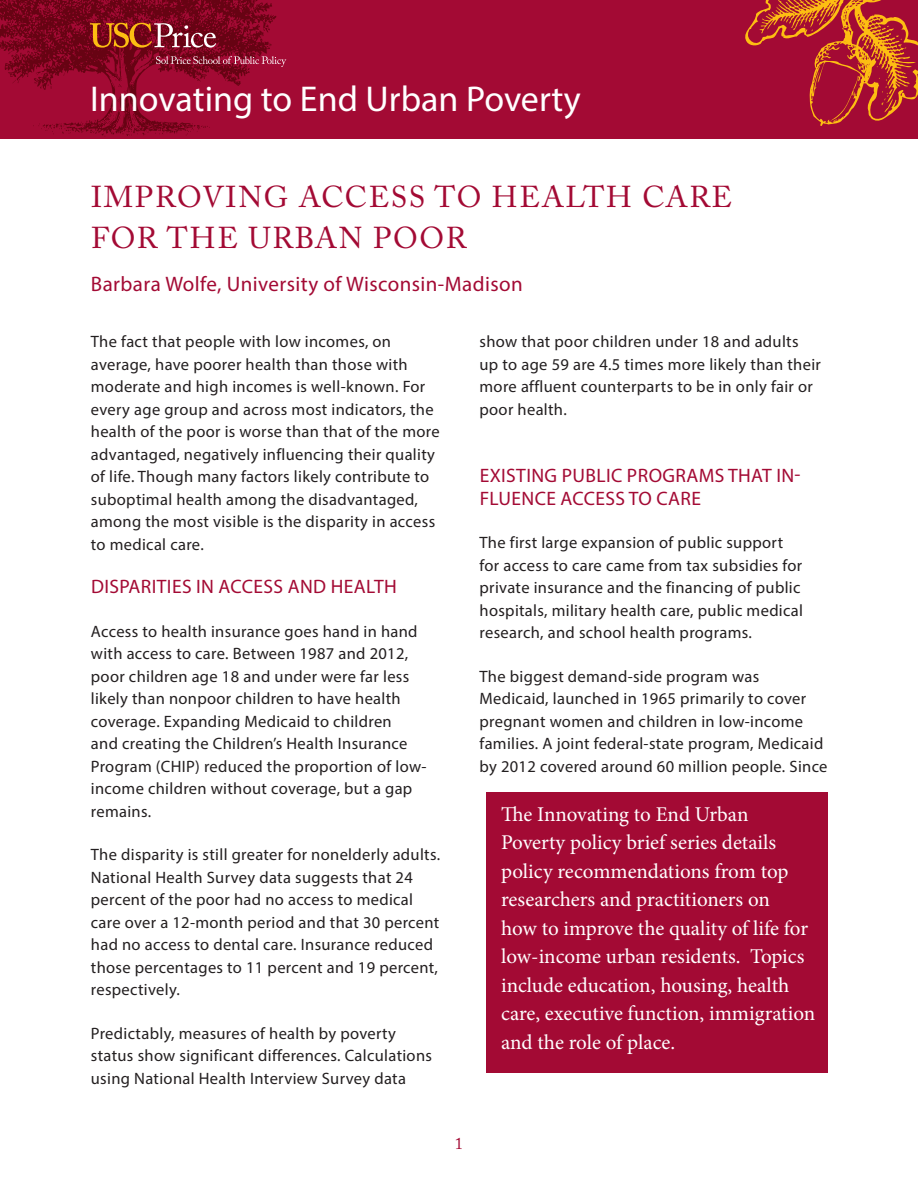
<style>
.page{position:relative;width:918px;height:1188px;background:#fff}
.page>*{position:absolute;margin:0;border:0;box-sizing:border-box;transform-origin:0 0}
.t1{font:36px "Myriad Pro";color:#fff}
.t2{font:30px "Adobe Caslon Pro";letter-spacing:.055em;color:#a30a34}
.t3{font:21px/28.5px "Minion Pro";color:#fff}
.t4{font:21px "Myriad Pro";letter-spacing:.02em;color:#a30a34}
.Body{font:19.5px/23.4px "Myriad Pro";letter-spacing:.02em;color:#a30a34}
.Body-2{font:16.5px/22.5px "Myriad Pro";letter-spacing:.02em;color:#231f20}
.t5{font:16.5px "Adobe Caslon Pro";color:#a30a34}
</style>
<div class="page">
<div style="left:0;top:0;width:918px;height:139px;background:#a30a34"></div>
<svg style="left:745px;top:0;width:173px;height:126px"></svg>
<svg style="left:0;top:0;width:286px;height:137px"></svg>
<div style="left:486px;top:792px;width:342px;height:280px;background:#a30a34"></div>
<p class="t1" style="left:90px;top:76px;width:492px">Innovating to End Urban Poverty</p>
<p class="t2" style="left:91px;top:179px;width:643px">IMPROVING ACCESS TO HEALTH CARE</p>
<p class="t2" style="left:91px;top:220px;width:377px">FOR THE URBAN POOR</p>
<p class="t4" style="left:91px;top:271px;width:433px">Barbara Wolfe, University of Wisconsin-Madison</p>
<p class="Body-2" style="left:91px;top:330px;width:350px">The fact that people with low incomes, on average, have poorer health than those with moderate and high incomes is well-known. For every age group and across most indicators, the health of the poor is worse than that of the more advantaged, negatively influencing their quality of life. Though many factors likely contribute to suboptimal health among the disadvantaged, among the most visible is the disparity in access to medical care.</p>
<p class="Body" style="left:91px;top:575px;width:307px">DISPARITIES IN ACCESS AND HEALTH</p>
<p class="Body-2" style="left:91px;top:620px;width:337px">Access to health insurance goes hand in hand with access to care. Between 1987 and 2012, poor children age 18 and under were far less likely than nonpoor children to have health coverage. Expanding Medicaid to children<br>and creating the Children’s Health Insurance Program (CHIP) reduced the proportion of low&shy;income children without coverage, but a gap remains.</p>
<p class="Body-2" style="left:91px;top:843px;width:351px">The disparity is still greater for nonelderly adults.<br>National Health Survey data suggests that 24 percent of the poor had no access to medical care over a 12-month period and that 30 percent had no access to dental care. Insurance reduced those percentages to 11 percent and 19 percent, respectively.</p>
<p class="Body-2" style="left:91px;top:1022px;width:343px">Predictably, measures of health by poverty status show significant differences. Calculations using National Health Interview Survey data</p>
<p class="Body-2" style="left:480px;top:330px;width:343px">show that poor children under 18 and adults up to age 59 are 4.5 times more likely than their more affluent counterparts to be in only fair or poor health.</p>
<p class="Body" style="left:480px;top:463px;width:322px">EXISTING PUBLIC PROGRAMS THAT IN-<br>FLUENCE ACCESS TO CARE</p>
<p class="Body-2" style="left:480px;top:531px;width:325px">The first large expansion of public support for access to care came from tax subsidies for private insurance and the financing of public hospitals, military health care, public medical research, and school health programs.</p>
<p class="Body-2" style="left:480px;top:665px;width:350px">The biggest demand-side program was Medicaid, launched in 1965 primarily to cover pregnant women and children in low-income families. A joint federal-state program, Medicaid by 2012 covered around 60 million people. Since</p>
<p class="t3" style="left:501px;top:800px;width:249px">The Innovating to End Urban</p>
<p class="t3" style="left:501px;top:828px;width:277px">Poverty policy brief series details</p>
<p class="t3" style="left:501px;top:857px;width:316px">policy recommendations from top researchers and practitioners on<br>how to improve the quality of life for low-income urban residents. Topics include education, housing, health care, executive function, immigration and the role of place.</p>
<p class="t5" style="left:455px;top:1133px;width:10px">1</p>
</div>
